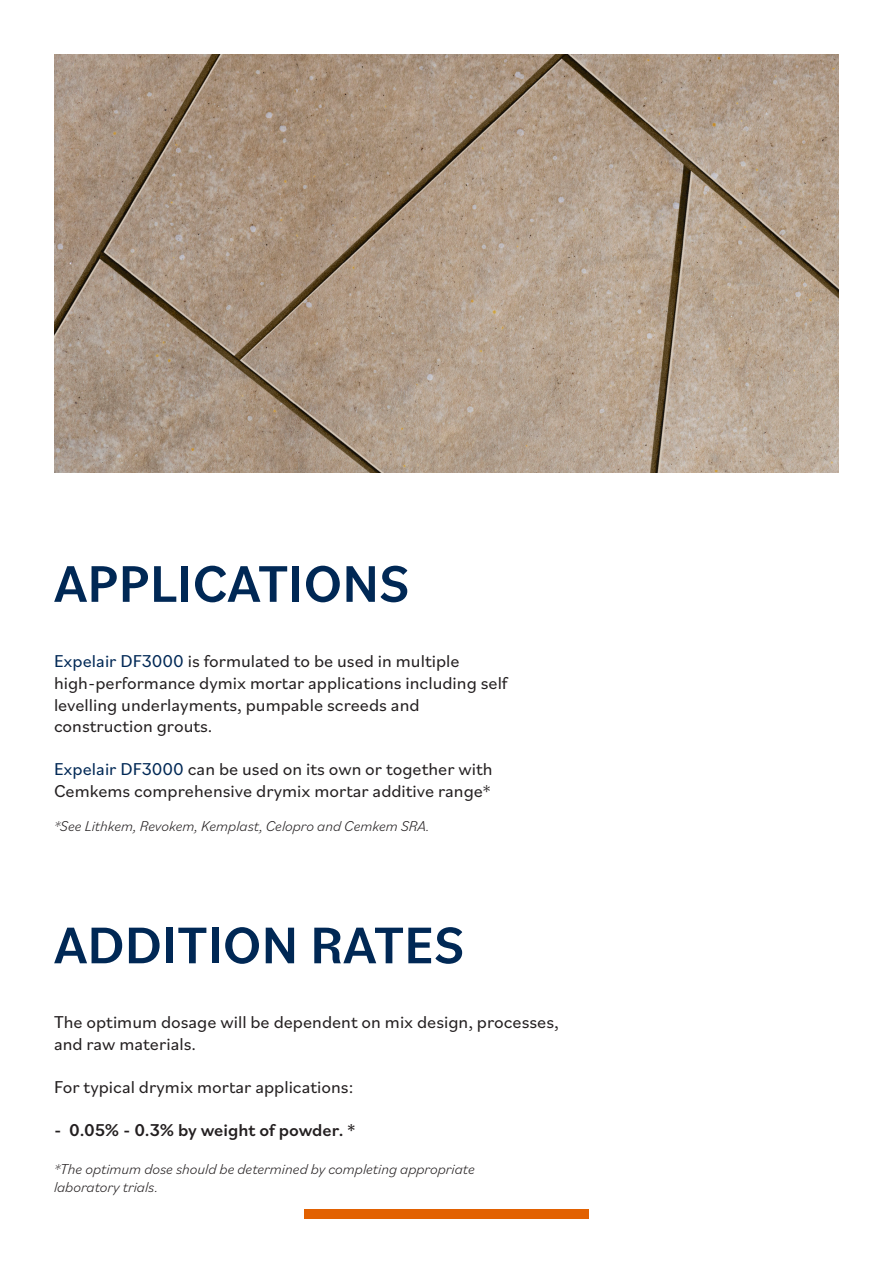
<style>
.page{position:relative;width:893px;height:1263px;background:#fff}
.page>*{position:absolute;margin:0;border:0;box-sizing:border-box;transform-origin:0 0}
.t1{font:500 54px "Bilo";color:#002855}
.t2{font:18px/21.6px "Bilo";color:#231f20}
.t3{font:500 18px "Bilo";letter-spacing:-.005em;color:#231f20}
.t4{font:italic 300 15px "Bilo";color:#231f20}
.s1{color:#002855}
</style>
<div class="page">
<div style="left:304px;top:1209px;width:285px;height:9px;background:#e26101"></div>
<img style="left:54px;top:54px;width:785px;height:418px">
<p class="t1" style="left:54px;top:547px;width:357px">APPLICATIONS</p>
<p class="t2" style="left:54px;top:650px;width:407px"><span class="s1">Expelair DF3000</span> is formulated to be used in multiple</p>
<p class="t2" style="left:54px;top:671px;width:455px">high-performance dymix mortar applications including self levelling underlayments, pumpable screeds and</p>
<p class="t2" style="left:54px;top:715px;width:160px">construction grouts.</p>
<p class="t2" style="left:54px;top:758px;width:440px"><span class="s1">Expelair DF3000</span> can be used on its own or together with<br>Cemkems comprehensive drymix mortar additive range*</p>
<p class="t4" style="left:54px;top:815px;width:377px">*See Lithkem, Revokem, Kemplast, Celopro and Cemkem SRA.</p>
<p class="t1" style="left:54px;top:908px;width:412px">ADDITION RATES</p>
<p class="t2" style="left:54px;top:1011px;width:506px">The optimum dosage will be dependent on mix design, processes, and raw materials.</p>
<p class="t2" style="left:54px;top:1075px;width:301px">For typical drymix mortar applications:</p>
<p class="t3" style="left:54px;top:1118px;width:303px">- 0.05% - 0.3% by weight of powder. *</p>
<p class="t4" style="left:54px;top:1159px;width:422px">*The optimum dose should be determined by completing appropriate</p>
<p class="t4" style="left:54px;top:1177px;width:106px">laboratory trials.</p>
</div>
